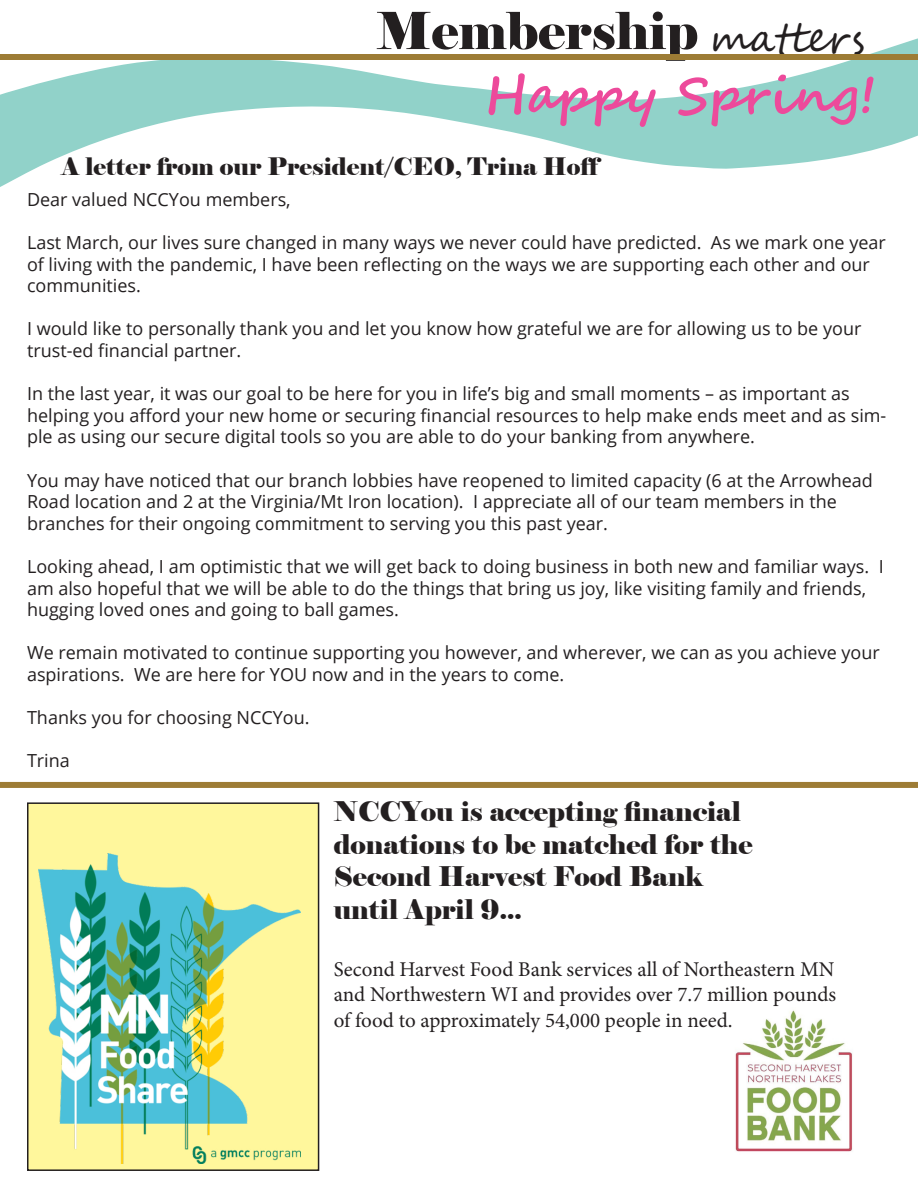
<style>
.page{position:relative;width:918px;height:1188px;background:#fff}
.page>*{position:absolute;margin:0;border:0;box-sizing:border-box;transform-origin:0 0}
.t1{font:51px "Elephant";color:#231f20}
.t2{font:700 51px "Segoe Script";color:#ed4a9b}
.t3{font:27px "Elephant";color:#231f20}
.t4{font:24px "Elephant";color:#231f20}
.t5{font:21px "Minion Pro";color:#231f20}
.t6{font:18px/21.6px "Open Sans";color:#231f20}
.s1{font-family:"Segoe Script";font-size:40.5px}
</style>
<div class="page">
<svg style="left:0;top:38px;width:918px;height:149px"></svg>
<div style="left:0;top:54px;width:918px;height:6px;background:#9d7c35"></div>
<img style="left:735px;top:1010px;width:117px;height:142px">
<div style="left:28px;top:803px;width:291px;height:367px;background:#fff79c"></div>
<div style="left:27px;top:802px;width:292px;height:369px;border:2px solid #231f20"></div>
<div style="left:0;top:782px;width:918px;height:6px;background:#9d7c35"></div>
<img style="left:38px;top:853px;width:263px;height:310px">
<h1 class="t1" style="left:376px;top:-1px;width:490px">Membership <span class="s1">matters</span></h1>
<h1 class="t2" style="left:485px;top:54px;width:393px">Happy Spring!</h1>
<p class="t4" style="left:62px;top:152px;width:538px">A letter from our President/CEO, Trina Hoff</p>
<p class="t6" style="left:27px;top:188px;width:265px">Dear valued NCCYou members,</p>
<p class="t6" style="left:27px;top:231px;width:860px">Last March, our lives sure changed in many ways we never could have predicted. As we mark one year of living with the pandemic, I have been reflecting on the ways we are supporting each other and our communities.</p>
<p class="t6" style="left:27px;top:318px;width:836px">I would like to personally thank you and let you know how grateful we are for allowing us to be your trust-ed financial partner.</p>
<p class="t6" style="left:27px;top:382px;width:861px">In the last year, it was our goal to be here for you in life’s big and small moments – as important as helping you afford your new home or securing financial resources to help make ends meet and as sim&shy;ple as using our secure digital tools so you are able to do your banking from anywhere.</p>
<p class="t6" style="left:27px;top:469px;width:847px">You may have noticed that our branch lobbies have reopened to limited capacity (6 at the Arrowhead<br>Road location and 2 at the Virginia/Mt Iron location). I appreciate all of our team members in the branches for their ongoing commitment to serving you this past year.</p>
<p class="t6" style="left:27px;top:555px;width:858px">Looking ahead, I am optimistic that we will get back to doing business in both new and familiar ways. I am also hopeful that we will be able to do the things that bring us joy, like visiting family and friends, hugging loved ones and going to ball games.</p>
<p class="t6" style="left:27px;top:642px;width:854px">We remain motivated to continue supporting you however, and wherever, we can as you achieve your aspirations. We are here for YOU now and in the years to come.</p>
<p class="t6" style="left:27px;top:706px;width:284px">Thanks you for choosing NCCYou.</p>
<p class="t6" style="left:27px;top:750px;width:44px">Trina</p>
<p class="t3" style="left:334px;top:795px;width:409px">NCCYou is accepting financial</p>
<p class="t3" style="left:334px;top:827px;width:421px">donations to be matched for the</p>
<p class="t3" style="left:334px;top:860px;width:370px">Second Harvest Food Bank</p>
<p class="t3" style="left:334px;top:892px;width:190px">until April 9...</p>
<p class="t5" style="left:334px;top:956px;width:502px">Second Harvest Food Bank services all of Northeastern MN</p>
<p class="t5" style="left:334px;top:981px;width:504px">and Northwestern WI and provides over 7.7 million pounds</p>
<p class="t5" style="left:334px;top:1006px;width:400px">of food to approximately 54,000 people in need.</p>
</div>
